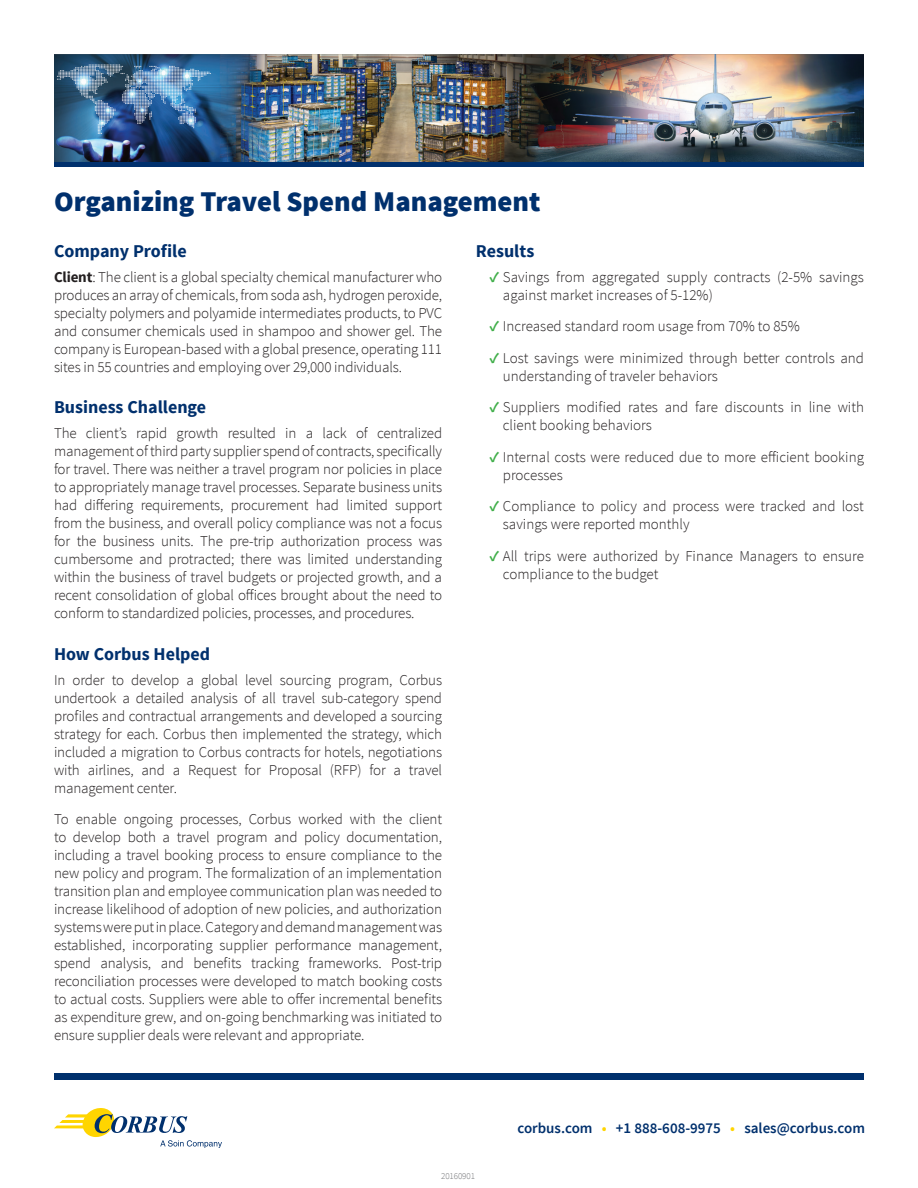
<style>
.page{position:relative;width:918px;height:1188px;background:#fff}
.page>*{position:absolute;margin:0;border:0;box-sizing:border-box;transform-origin:0 0}
.t1{font:900 28.5px "Source Sans Pro";color:#00306d}
.Heading{font:700 18px "Source Sans Pro";color:#00306d}
.Paragraph{font:300 15px/18px "Source Sans Pro";color:#231f20}
.t2{font:600 15px "Source Sans Pro";color:#00306d}
.t3{font:300 9px "Source Sans Pro";letter-spacing:-.01em;color:#717275}
.s1{font-weight:700}
.s2{font-weight:700;color:#40ae49}
.s3{color:#ffd500}
</style>
<div class="page">
<svg style="left:54px;top:1108px;width:168px;height:40px"></svg>
<div style="left:54px;top:1073px;width:810px;height:6px;background:#00306d"></div>
<div style="left:54px;top:160px;width:810px;height:6px;background:#00306d"></div>
<img style="left:54px;top:54px;width:810px;height:108px">
<p class="t1" style="left:54px;top:183px;width:488px">Organizing Travel Spend Management</p>
<p class="Heading" style="left:54px;top:239px;width:134px">Company Profile</p>
<p class="Paragraph" style="left:54px;top:268px;width:390px;text-align:justify"><span class="s1">Client</span>: The client is a global specialty chemical manufacturer who produces an array of chemicals, from soda ash, hydrogen peroxide, specialty polymers and polyamide intermediates products, to PVC and consumer chemicals used in shampoo and shower gel. The company is European-based with a global presence, operating 111 sites in 55 countries and employing over 29,000 individuals.</p>
<p class="Heading" style="left:54px;top:396px;width:154px">Business Challenge</p>
<p class="Paragraph" style="left:54px;top:424px;width:390px;text-align:justify">The client’s rapid growth resulted in a lack of centralized management of third party supplier spend of contracts, specifically for travel. There was neither a travel program nor policies in place to appropriately manage travel processes. Separate business units had differing requirements, procurement had limited support from the business, and overall policy compliance was not a focus for the business units. The pre-trip authorization process was cumbersome and protracted; there was limited understanding within the business of travel budgets or projected growth, and a recent consolidation of global offices brought about the need to conform to standardized policies, processes, and procedures.</p>
<p class="Heading" style="left:54px;top:642px;width:158px">How Corbus Helped</p>
<p class="Paragraph" style="left:54px;top:671px;width:390px;text-align:justify">In order to develop a global level sourcing program, Corbus undertook a detailed analysis of all travel sub-category spend profiles and contractual arrangements and developed a sourcing strategy for each. Corbus then implemented the strategy, which included a migration to Corbus contracts for hotels, negotiations with airlines, and a Request for Proposal (RFP) for a travel management center.</p>
<p class="Paragraph" style="left:54px;top:810px;width:390px;text-align:justify">To enable ongoing processes, Corbus worked with the client to develop both a travel program and policy documentation, including a travel booking process to ensure compliance to the new policy and program. The formalization of an implementation transition plan and employee communication plan was needed to increase likelihood of adoption of new policies, and authorization systems were put in place. Category and demand management was established, incorporating supplier performance management, spend analysis, and benefits tracking frameworks. Post-trip reconciliation processes were developed to match booking costs to actual costs. Suppliers were able to offer incremental benefits as expenditure grew, and on-going benchmarking was initiated to ensure supplier deals were relevant and appropriate.</p>
<p class="Heading" style="left:476px;top:239px;width:60px">Results</p>
<p class="Paragraph" style="left:503px;top:268px;width:363px;text-indent:-14px"><span class="s2">✓</span> Savings from aggregated supply contracts (2-5% savings against market increases of 5-12%)</p>
<p class="Paragraph" style="left:489px;top:317px;width:312px"><span class="s2">✓</span> Increased standard room usage from 70% to 85%</p>
<p class="Paragraph" style="left:503px;top:349px;width:363px;text-indent:-14px"><span class="s2">✓</span> Lost savings were minimized through better controls and understanding of traveler behaviors</p>
<p class="Paragraph" style="left:503px;top:398px;width:363px;text-indent:-14px"><span class="s2">✓</span> Suppliers modified rates and fare discounts in line with client booking behaviors</p>
<p class="Paragraph" style="left:503px;top:448px;width:363px;text-indent:-14px"><span class="s2">✓</span> Internal costs were reduced due to more efficient booking processes</p>
<p class="Paragraph" style="left:503px;top:497px;width:363px;text-indent:-14px"><span class="s2">✓</span> Compliance to policy and process were tracked and lost savings were reported monthly</p>
<p class="Paragraph" style="left:503px;top:547px;width:363px;text-indent:-14px"><span class="s2">✓</span> All trips were authorized by Finance Managers to ensure compliance to the budget</p>
<p class="t2" style="left:517px;top:1118px;width:349px">corbus.com <span class="s3">•</span> +1 888-608-9975 <span class="s3">•</span> sales@corbus.com</p>
<p class="t3" style="left:441px;top:1170px;width:35px">20160901</p>
</div>
